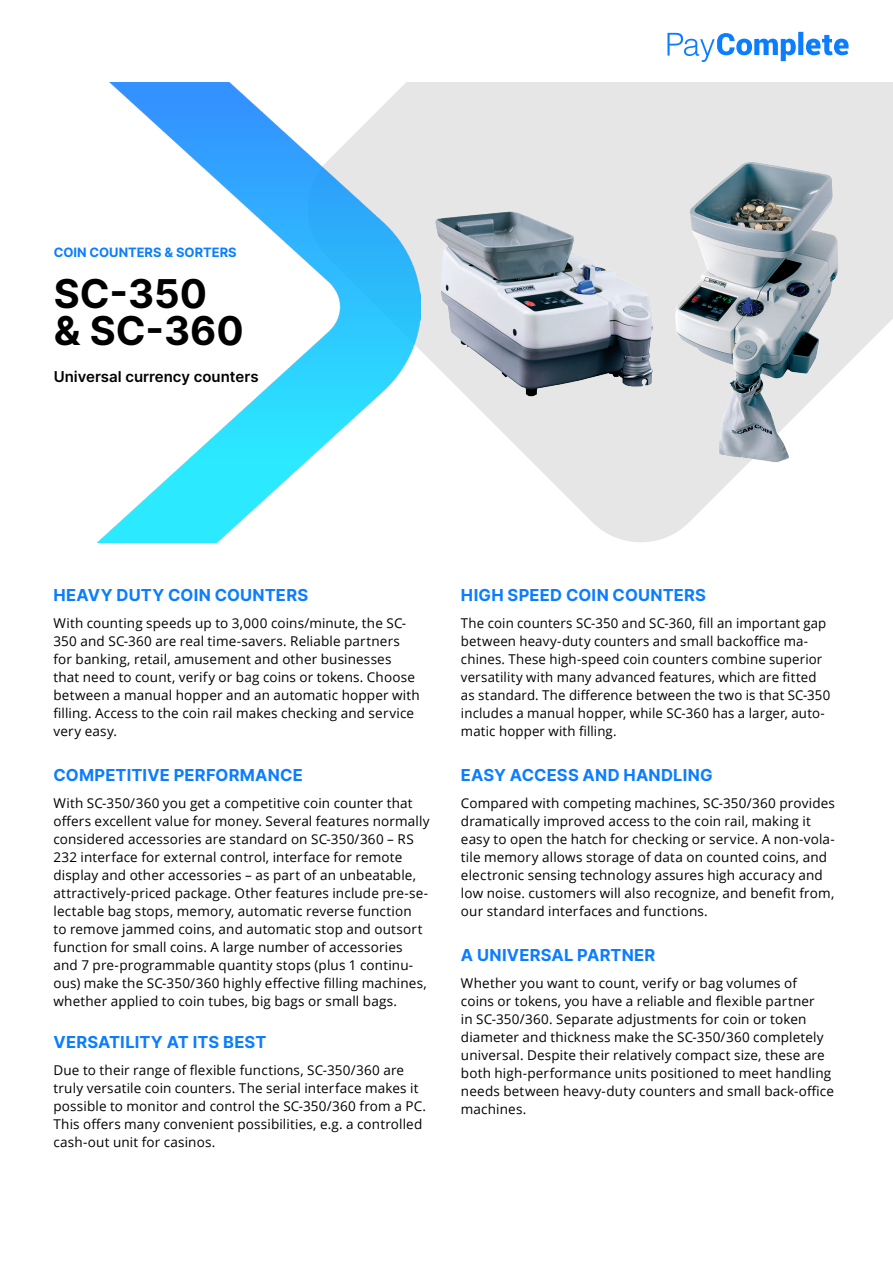
<style>
.page{position:relative;width:893px;height:1263px;background:#fff}
.page>*{position:absolute;margin:0;border:0;box-sizing:border-box;transform-origin:0 0}
.t1{font:39.75px "Inter";color:#000}
.Heading-1{font:16.5px "Inter";letter-spacing:.01em;color:#0b7dff}
.t2{font:15px "Inter";color:#000}
.Heading-1-2{font:13.5px/18px "Open Sans";letter-spacing:.01em;color:#000}
.Body_Text{font:13.5px/18px "Open Sans";letter-spacing:.01em;color:#000}
.t3{font:12.9px "Inter";color:#0b7dff}
</style>
<div class="page">
<svg style="left:421px;top:82px;width:472px;height:460px;fill:#e6e6e6"></svg>
<img style="left:98px;top:82px;width:323px;height:460px">
<svg style="left:667px;top:32px;width:181px;height:30px"></svg>
<img style="left:421px;top:145px;width:434px;height:328px">
<p class="t3" style="left:54px;top:243px;width:184px">COIN COUNTERS &amp; SORTERS</p>
<p class="t1" style="left:54px;top:264px;width:155px">SC-350</p>
<p class="t1" style="left:54px;top:302px;width:192px">&amp; SC-360</p>
<p class="t2" style="left:54px;top:366px;width:206px">Universal currency counters</p>
<p class="Heading-1" style="left:53px;top:583px;width:256px">HEAVY DUTY COIN COUNTERS</p>
<p class="Body_Text" style="left:53px;top:614px;width:368px">With counting speeds up to 3,000 coins/minute, the SC-350 and SC-360 are real time-savers. Reliable partners for banking, retail, amusement and other businesses that need to count, verify or bag coins or tokens. Choose between a manual hopper and an automatic hopper with filling. Access to the coin rail makes checking and service very easy.</p>
<p class="Heading-1" style="left:53px;top:763px;width:251px">COMPETITIVE PERFORMANCE</p>
<p class="Heading-1-2" style="left:53px;top:794px;width:378px">With SC-350/360 you get a competitive coin counter that offers excellent value for money. Several features normally considered accessories are standard on SC-350/360 – RS 232 interface for external control, interface for remote display and other accessories – as part of an unbeatable, attractively-priced package. Other features include pre-se&shy;lectable bag stops, memory, automatic reverse function<br>to remove jammed coins, and automatic stop and outsort function for small coins. A large number of accessories and 7 pre-programmable quantity stops (plus 1 continu&shy;ous) make the SC-350/360 highly effective filling machines, whether applied to coin tubes, big bags or small bags.</p>
<p class="Heading-1" style="left:53px;top:1030px;width:214px">VERSATILITY AT ITS BEST</p>
<p class="Body_Text" style="left:53px;top:1061px;width:374px">Due to their range of flexible functions, SC-350/360 are truly versatile coin counters. The serial interface makes it possible to monitor and control the SC-350/360 from a PC.<br>This offers many convenient possibilities, e.g. a controlled cash-out unit for casinos.</p>
<p class="Heading-1" style="left:461px;top:583px;width:247px">HIGH SPEED COIN COUNTERS</p>
<p class="Heading-1-2" style="left:461px;top:614px;width:371px">The coin counters SC-350 and SC-360, fill an important gap between heavy-duty counters and small backoffice ma&shy;chines. These high-speed coin counters combine superior versatility with many advanced features, which are fitted as standard. The difference between the two is that SC-350 includes a manual hopper, while SC-360 has a larger, auto&shy;matic hopper with filling.</p>
<p class="Heading-1" style="left:461px;top:763px;width:253px">EASY ACCESS AND HANDLING</p>
<p class="Heading-1-2" style="left:461px;top:794px;width:376px">Compared with competing machines, SC-350/360 provides dramatically improved access to the coin rail, making it easy to open the hatch for checking or service. A non-vola&shy;tile memory allows storage of data on counted coins, and electronic sensing technology assures high accuracy and low noise. customers will also recognize, and benefit from, our standard interfaces and functions.</p>
<p class="Heading-1" style="left:461px;top:943px;width:196px">A UNIVERSAL PARTNER</p>
<p class="Body_Text" style="left:461px;top:974px;width:374px">Whether you want to count, verify or bag volumes of<br>coins or tokens, you have a reliable and flexible partner<br>in SC-350/360. Separate adjustments for coin or token diameter and thickness make the SC-350/360 completely universal. Despite their relatively compact size, these are both high-performance units positioned to meet handling needs between heavy-duty counters and small back-office machines.</p>
</div>
